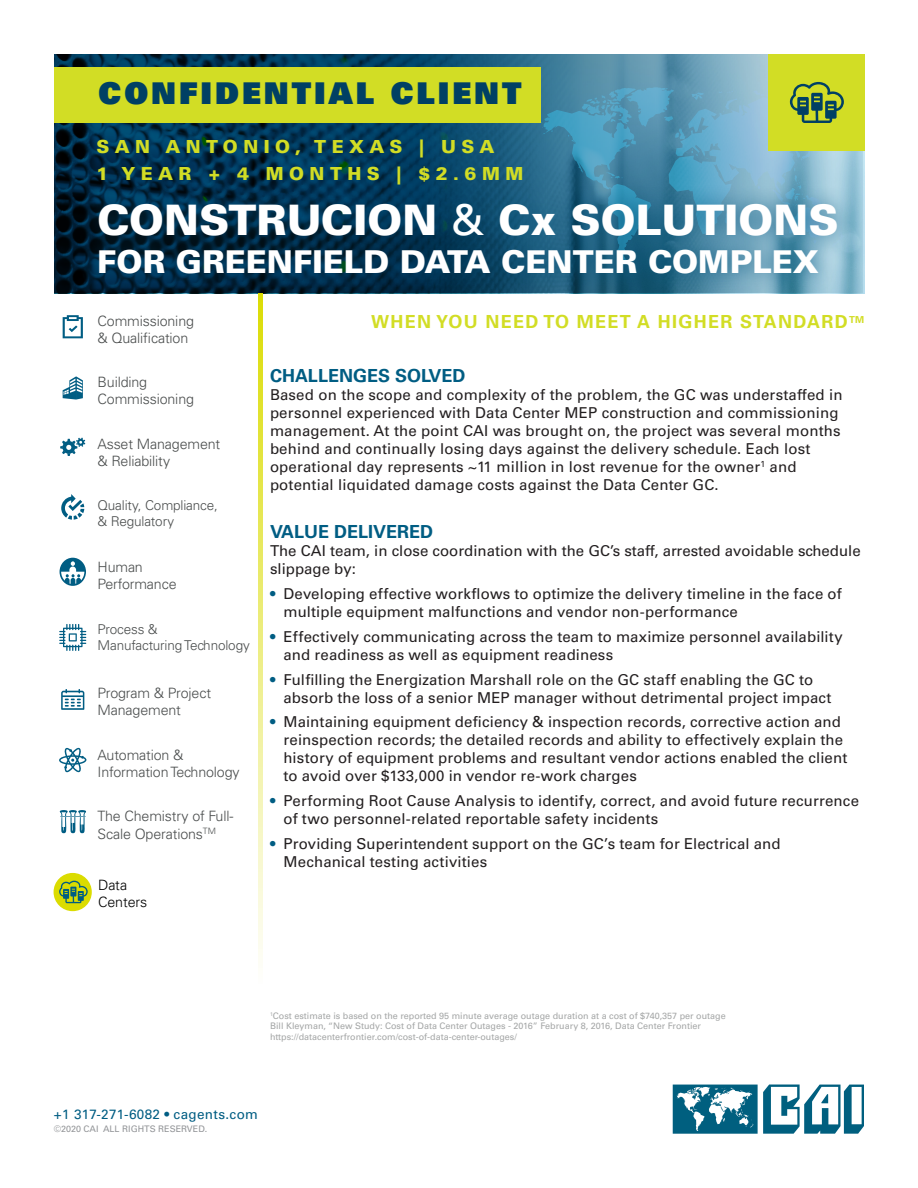
<style>
.page{position:relative;width:918px;height:1188px;background:#fff}
.page>*{position:absolute;margin:0;border:0;box-sizing:border-box;transform-origin:0 0}
.t1{font:900 42px "Univers LT Std";color:#fff}
.t2{font:900 31.5px "Univers LT Std";color:#fff}
.t3{font:30px "Univers LT Std X Black";letter-spacing:.1em;color:#004064}
.t4{font:900 18px/27px "Univers LT Std";letter-spacing:.3em;color:#d2dd25}
.t5{font:700 18px "Univers LT Std";letter-spacing:.075em;color:#d2dd25}
.t6{font:700 18px "Univers LT Std";color:#005d83}
.t7{font:15px/18px "Univers LT Std";letter-spacing:.01em;color:#231f20}
.t8{font:300 14.25px/17.1px "Univers LT Std";letter-spacing:-.01em;color:#4a4d4d}
.t9{font:300 14.25px/17.1px "Univers LT Std";letter-spacing:-.01em;color:#000}
.t10{font:300 13.5px/16.2px "Univers LT Std";letter-spacing:-.01em;color:#4a4d4d}
.t11{font:13.5px "Univers LT Std";letter-spacing:.025em;color:#005d83}
.t12{font:9px/10.8px "Univers LT Std";color:#a4a6a6}
.t13{font:9px "Univers LT Std";color:#939598}
.s1{font-weight:400}
.s2{color:#005d83}
</style>
<div class="page">
<div style="left:49px;top:48px;width:815px;height:245px;background:#231f20;opacity:.25"></div>
<svg style="left:540px;top:87px;width:304px;height:98px;background:#5f9eba"></svg>
<div style="left:768px;top:54px;width:97px;height:97px;background:#d2dd25"></div>
<svg style="left:790px;top:82px;width:54px;height:41px"></svg>
<div style="left:54px;top:67px;width:486px;height:55px;background:#d2dd25"></div>
<div style="left:79px;top:185px;width:777px;height:108px;background:#005079;opacity:.64"></div>
<svg style="left:259px;top:293px;width:4px;height:667px;background:#ecec7c"></svg>
<svg style="left:673px;top:1085px;width:191px;height:49px"></svg>
<div style="left:54px;top:874px;width:37px;height:36px;background:#dbdc00;border-radius:50%"></div>
<div style="left:54px;top:873px;width:38px;height:38px;border:2px solid #dbdc00;border-radius:50%"></div>
<svg style="left:63px;top:315px;width:20px;height:23px"></svg>
<svg style="left:59px;top:624px;width:27px;height:27px"></svg>
<svg style="left:61px;top:689px;width:23px;height:21px"></svg>
<svg style="left:59px;top:748px;width:27px;height:24px"></svg>
<svg style="left:61px;top:494px;width:23px;height:26px"></svg>
<svg style="left:59px;top:881px;width:29px;height:22px"></svg>
<svg style="left:63px;top:376px;width:20px;height:24px"></svg>
<svg style="left:60px;top:438px;width:25px;height:18px"></svg>
<svg style="left:60px;top:558px;width:26px;height:28px"></svg>
<svg style="left:60px;top:810px;width:26px;height:23px"></svg>
<p class="t3" style="left:99px;top:74px;width:425px">CONFIDENTIAL CLIENT</p>
<p class="t4" style="left:97px;top:132px;width:428px">SAN ANTONIO, TEXAS | USA<br>1 YEAR + 4 MONTHS | $2.6MM</p>
<p class="t1" style="left:97px;top:194px;width:743px">CONSTRUCION <span class="s1">&amp;</span> Cx SOLUTIONS</p>
<p class="t2" style="left:97px;top:242px;width:723px">FOR GREENFIELD DATA CENTER COMPLEX</p>
<p class="t8" style="left:98px;top:312px;width:98px">Commissioning &amp; Qualification</p>
<p class="t8" style="left:98px;top:374px;width:98px">Building<br>Commissioning</p>
<p class="t8" style="left:98px;top:435px;width:124px">Asset Management &amp; Reliability</p>
<p class="t10" style="left:98px;top:497px;width:122px">Quality, Compliance, &amp; Regulatory</p>
<p class="t8" style="left:98px;top:559px;width:81px">Human<br>Performance</p>
<p class="t10" style="left:98px;top:621px;width:154px">Process &amp;<br>Manufacturing Technology</p>
<p class="t8" style="left:98px;top:684px;width:115px">Program &amp; Project<br>Management</p>
<p class="t8" style="left:98px;top:746px;width:144px">Automation &amp;<br>Information Technology</p>
<p class="t8" style="left:98px;top:807px;width:137px;line-height:18px">The Chemistry of Full-<br>Scale Operations<sup>TM</sup></p>
<p class="t9" style="left:98px;top:877px;width:51px">Data<br>Centers</p>
<p class="t5" style="left:371px;top:312px;width:494px">WHEN YOU NEED TO MEET A HIGHER STANDARD<sup>TM</sup></p>
<p class="t6" style="left:270px;top:365px;width:197px">CHALLENGES SOLVED</p>
<p class="t7" style="left:270px;top:386px;width:574px">Based on the scope and complexity of the problem, the GC was understaffed in personnel experienced with Data Center MEP construction and commissioning management. At the point CAI was brought on, the project was several months behind and continually losing days against the delivery schedule. Each lost operational day represents ~11 million in lost revenue for the owner<sup>1</sup> and potential liquidated damage costs against the Data Center GC.</p>
<p class="t6" style="left:270px;top:522px;width:165px">VALUE DELIVERED</p>
<p class="t7" style="left:270px;top:542px;width:592px">The CAI team, in close coordination with the GC’s staff, arrested avoidable schedule slippage by:</p>
<p class="t7" style="left:284px;top:585px;width:560px;text-indent:-14px"><span class="s2">•</span> Developing effective workflows to optimize the delivery timeline in the face of multiple equipment malfunctions and vendor non-performance</p>
<p class="t7" style="left:284px;top:628px;width:561px;text-indent:-14px"><span class="s2">•</span> Effectively communicating across the team to maximize personnel availability and readiness as well as equipment readiness</p>
<p class="t7" style="left:284px;top:670px;width:549px;text-indent:-14px"><span class="s2">•</span> Fulfilling the Energization Marshall role on the GC staff enabling the GC to absorb the loss of a senior MEP manager without detrimental project impact</p>
<p class="t7" style="left:284px;top:713px;width:565px;text-indent:-14px"><span class="s2">•</span> Maintaining equipment deficiency &amp; inspection records, corrective action and reinspection records; the detailed records and ability to effectively explain the history of equipment problems and resultant vendor actions enabled the client to avoid over $133,000 in vendor re-work charges</p>
<p class="t7" style="left:284px;top:792px;width:577px;text-indent:-14px"><span class="s2">•</span> Performing Root Cause Analysis to identify, correct, and avoid future recurrence of two personnel-related reportable safety incidents</p>
<p class="t7" style="left:284px;top:835px;width:499px;text-indent:-14px"><span class="s2">•</span> Providing Superintendent support on the GC’s team for Electrical and<br>Mechanical testing activities</p>
<p class="t12" style="left:270px;top:1010px;width:457px"><sup>1</sup>Cost estimate is based on the reported 95 minute average outage duration at a cost of $740,357 per outage<br>Bill Kleyman, “New Study: Cost of Data Center Outages - 2016” February 8, 2016, Data Center Frontier https://datacenterfrontier.com/cost-of-data-center-outages/</p>
<p class="t11" style="left:54px;top:1106px;width:206px">+1 317-271-6082 • cagents.com</p>
<p class="t13" style="left:54px;top:1124px;width:155px">©2020 CAI ALL RIGHTS RESERVED.</p>
</div>
